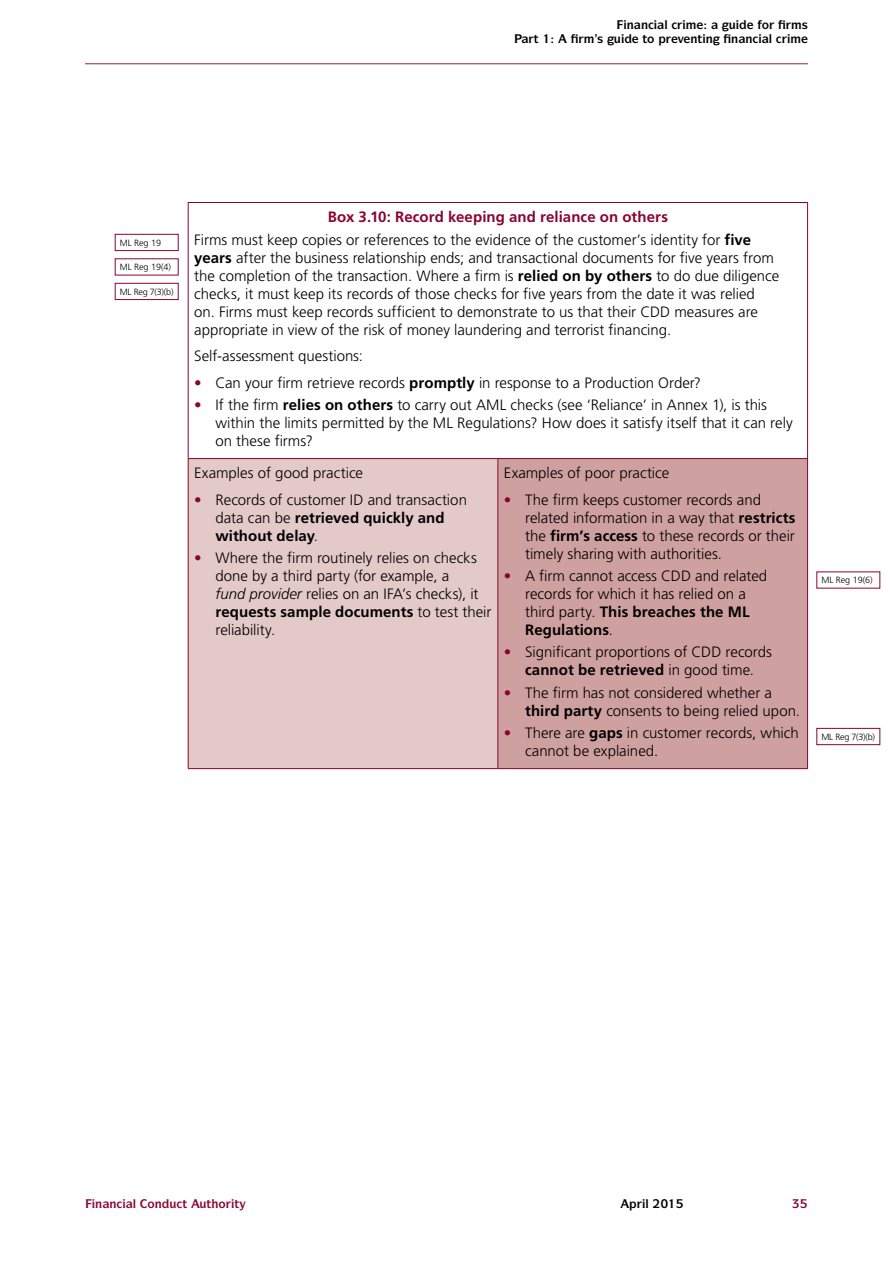
<style>
.page{position:relative;width:893px;height:1263px;background:#fff}
.page>*{position:absolute;margin:0;border:0;box-sizing:border-box;transform-origin:0 0}
.t1{font:300 15px/18px "Frutiger LT Std";color:#000}
.t2{font:700 12px "ITC Symbol Std";color:#880532}
.t3{font:700 12px "ITC Symbol Std";color:#000}
.t4{font:300 9px "Frutiger LT Std";letter-spacing:-.01em;color:#000}
.s1{font-weight:700;color:#880532}
.s2{font-weight:700}
.s3{font-style:italic}
</style>
<div class="page">
<hr style="left:85px;top:63px;width:723px;height:1px;background:#880532">
<div style="left:188px;top:459px;width:310px;height:310px;background:#e3c9c8"></div>
<div style="left:498px;top:459px;width:310px;height:310px;background:#cfa0a0"></div>
<hr style="left:188px;top:202px;width:310px;height:1px;background:#880532">
<hr style="left:188px;top:203px;width:1px;height:255px;background:#880532">
<hr style="left:498px;top:202px;width:310px;height:1px;background:#880532">
<hr style="left:807px;top:203px;width:1px;height:255px;background:#880532">
<hr style="left:188px;top:458px;width:310px;height:1px;background:#880532">
<hr style="left:188px;top:459px;width:1px;height:309px;background:#880532">
<hr style="left:188px;top:768px;width:310px;height:1px;background:#880532">
<hr style="left:498px;top:458px;width:310px;height:1px;background:#880532">
<hr style="left:497px;top:459px;width:1px;height:309px;background:#880532">
<hr style="left:807px;top:459px;width:1px;height:309px;background:#880532">
<hr style="left:498px;top:768px;width:310px;height:1px;background:#880532">
<div style="left:115px;top:234px;width:64px;height:17px;border:1px solid #880532"></div>
<div style="left:115px;top:283px;width:64px;height:17px;border:1px solid #880532"></div>
<div style="left:816px;top:728px;width:64px;height:17px;border:1px solid #880532"></div>
<p class="t3" style="left:664px;top:17px;width:5px">●</p>
<p class="t3" style="left:678px;top:31px;width:37px">❖ ■▼■</p>
<p class="t3" style="left:769px;top:31px;width:5px">●</p>
<p class="t4" style="left:120px;top:237px;width:43px">ML Reg 19</p>
<p class="t4" style="left:120px;top:262px;width:53px">ML Reg 19(4)</p>
<p class="t4" style="left:120px;top:286px;width:55px">ML Reg 7(3)(b)</p>
<p class="t1" style="left:194px;top:206px;width:558px;line-height:22.2px;text-indent:134px"><span class="s1">Box 3.10: Record keeping and reliance on others<br></span>Firms must keep copies or references to the evidence of the customer’s identity for <span class="s2">five</span></p>
<p class="t1" style="left:194px;top:249px;width:587px"><span class="s2">years</span> after the business relationship ends; and transactional documents for five years from the completion of the transaction. Where a firm is <span class="s2">relied on by others</span> to do due diligence checks, it must keep its records of those checks for five years from the date it was relied on. Firms must keep records sufficient to demonstrate to us that their CDD measures are appropriate in view of the risk of money laundering and terrorist financing.</p>
<p class="t1" style="left:194px;top:347px;width:170px">Self-assessment questions:</p>
<p class="t1" style="left:194px;top:374px;width:508px"><span class="s1">•</span> Can your firm retrieve records <span class="s2">promptly</span> in response to a Production Order?</p>
<p class="t1" style="left:215px;top:396px;width:579px;text-indent:-21px"><span class="s1">•</span> If the firm <span class="s2">relies on others</span> to carry out AML checks (see ‘Reliance’ in Annex 1), is this within the limits permitted by the ML Regulations? How does it satisfy itself that it can rely on these firms?</p>
<p class="t1" style="left:194px;top:464px;width:170px">Examples of good practice</p>
<p class="t1" style="left:215px;top:491px;width:253px;text-indent:-21px"><span class="s1">•</span> Records of customer ID and transaction data can be <span class="s2">retrieved quickly and without delay</span>.</p>
<p class="t1" style="left:215px;top:549px;width:278px;text-indent:-21px"><span class="s1">•</span> Where the firm routinely relies on checks done by a third party (for example, a<br><span class="s3">fund provider</span> relies on an IFA’s checks), it <span class="s2">requests sample documents</span> to test their reliability.</p>
<p class="t1" style="left:504px;top:464px;width:167px">Examples of poor practice</p>
<p class="t1" style="left:525px;top:491px;width:272px;text-indent:-21px"><span class="s1">•</span> The firm keeps customer records and related information in a way that <span class="s2">restricts </span>the <span class="s2">firm’s access</span> to these records or their timely sharing with authorities.</p>
<p class="t1" style="left:525px;top:567px;width:244px;text-indent:-21px"><span class="s1">•</span> A firm cannot access CDD and related records for which it has relied on a third party. <span class="s2">This breaches the ML<br>Regulations</span>.</p>
<p class="t1" style="left:504px;top:643px;width:269px;text-align:center"><span class="s1">•</span> Significant proportions of CDD records <span class="s2">cannot be retrieved</span> in good time.</p>
<p class="t1" style="left:525px;top:684px;width:276px;text-indent:-21px"><span class="s1">•</span> The firm has not considered whether a <span class="s2">third party</span> consents to being relied upon.</p>
<p class="t1" style="left:525px;top:724px;width:275px;text-indent:-21px"><span class="s1">•</span> There are <span class="s2">gaps</span> in customer records, which cannot be explained.</p>
<p class="t4" style="left:821px;top:575px;width:53px">ML Reg 19(6)</p>
<p class="t4" style="left:821px;top:731px;width:55px">ML Reg 7(3)(b)</p>
<p class="t2" style="left:133px;top:1196px;width:108px">● □■◆▼ ◆▼□ ▼</p>
<p class="t3" style="left:645px;top:1196px;width:5px">●</p>
</div>
